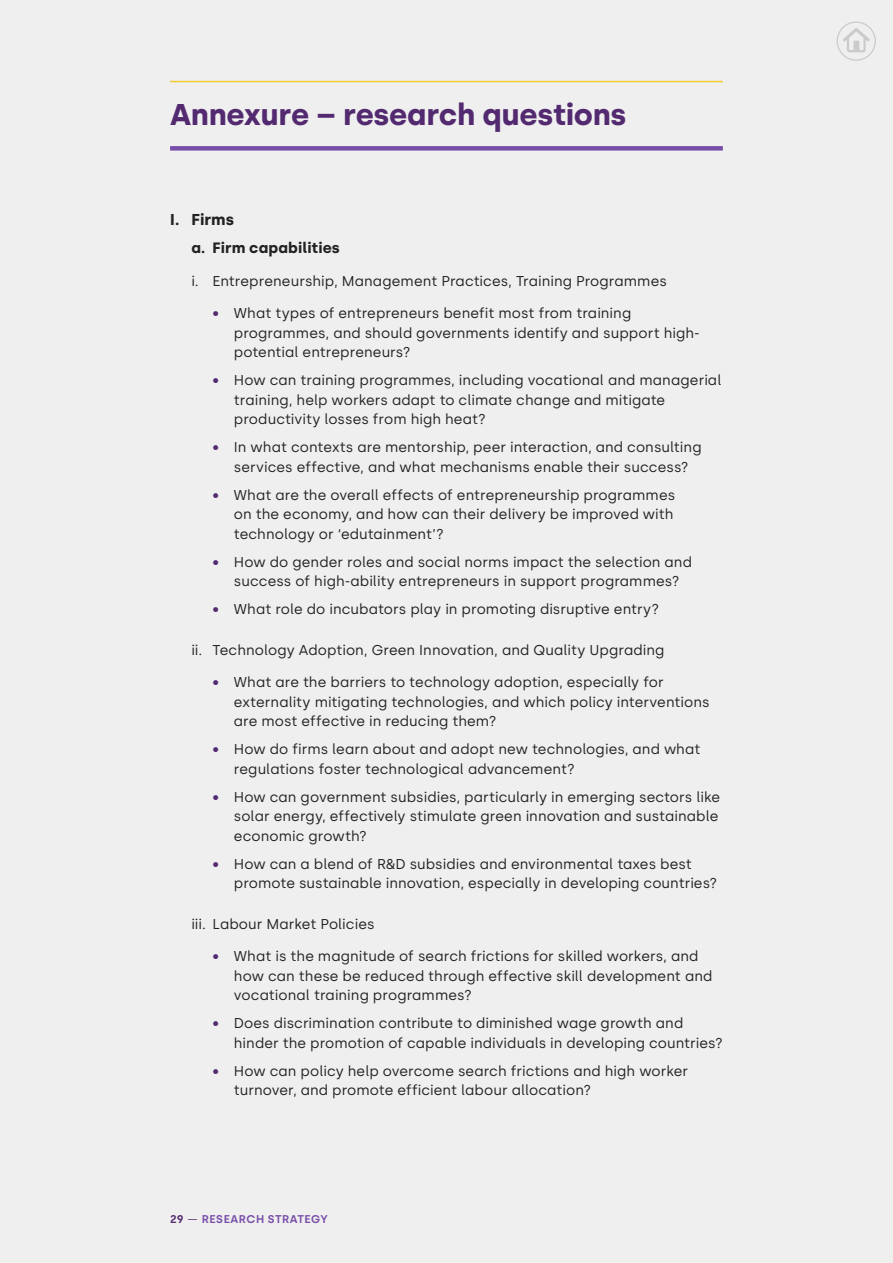
<style>
.page{position:relative;width:893px;height:1263px;background:#efefef}
.page>*{position:absolute;margin:0;border:0;box-sizing:border-box;transform-origin:0 0}
.t1{font:700 30px "Silka";letter-spacing:-.01em;color:#532a70}
.t2{font:700 15.75px "Silka";letter-spacing:.005em;color:#222221}
.t3{font:700 15px "Silka";letter-spacing:.01em;color:#222221}
.t4{font:14.25px/19.5px "Silka";letter-spacing:.005em;color:#222221}
.t5{font:600 11.25px "Silka";letter-spacing:.04em;color:#784ea9}
.s1{font-weight:700;color:#532a70}
.s2{color:#532a70}
.s3{font-weight:400;color:#532a70}
</style>
<div class="page">
<svg style="left:837px;top:22px;width:39px;height:37px"></svg>
<div style="left:837px;top:22px;width:39px;height:39px;border:1px solid #dad8d9;border-radius:50%"></div>
<svg style="left:843px;top:28px;width:27px;height:24px"></svg>
<hr style="left:170px;top:81px;width:553px;height:1px;background:#f1cb2f">
<div style="left:170px;top:146px;width:553px;height:5px;background:#784ea9"></div>
<h1 class="t1" style="left:170px;top:96px;width:458px">Annexure – research questions</h1>
<p class="t2" style="left:170px;top:210px;width:66px">I. Firms</p>
<p class="t3" style="left:191px;top:239px;width:150px">a. Firm capabilities</p>
<p class="t4" style="left:191px;top:271px;width:477px">i. Entrepreneurship, Management Practices, Training Programmes</p>
<p class="t4" style="left:234px;top:304px;width:467px;text-indent:-21px"><span class="s1">•</span> What types of entrepreneurs benefit most from training programmes, and should governments identify and support high&shy;potential entrepreneurs?</p>
<p class="t4" style="left:234px;top:371px;width:489px;text-indent:-21px"><span class="s1">•</span> How can training programmes, including vocational and managerial training, help workers adapt to climate change and mitigate productivity losses from high heat?</p>
<p class="t4" style="left:213px;top:438px;width:490px;text-align:center"><span class="s1">•</span> In what contexts are mentorship, peer interaction, and consulting services effective, and what mechanisms enable their success?</p>
<p class="t4" style="left:234px;top:485px;width:443px;text-indent:-21px"><span class="s1">•</span> What are the overall effects of entrepreneurship programmes on the economy, and how can their delivery be improved with technology or ‘edutainment’?</p>
<p class="t4" style="left:234px;top:552px;width:460px;text-indent:-21px"><span class="s1">•</span> How do gender roles and social norms impact the selection and success of high-ability entrepreneurs in support programmes?</p>
<p class="t4" style="left:213px;top:600px;width:448px"><span class="s1">•</span> What role do incubators play in promoting disruptive entry?</p>
<p class="t4" style="left:191px;top:640px;width:475px">ii. Technology Adoption, Green Innovation, and Quality Upgrading</p>
<p class="t4" style="left:234px;top:673px;width:477px;text-indent:-21px"><span class="s1">•</span> What are the barriers to technology adoption, especially for externality mitigating technologies, and which policy interventions are most effective in reducing them?</p>
<p class="t4" style="left:234px;top:740px;width:468px;text-indent:-21px"><span class="s1">•</span> How do firms learn about and adopt new technologies, and what regulations foster technological advancement?</p>
<p class="t4" style="left:234px;top:787px;width:488px;text-indent:-21px"><span class="s1">•</span> How can government subsidies, particularly in emerging sectors like solar energy, effectively stimulate green innovation and sustainable economic growth?</p>
<p class="t4" style="left:234px;top:854px;width:485px;text-indent:-21px"><span class="s1">•</span> How can a blend of R&amp;D subsidies and environmental taxes best promote sustainable innovation, especially in developing countries?</p>
<p class="t4" style="left:191px;top:914px;width:185px">iii. Labour Market Policies</p>
<p class="t4" style="left:234px;top:947px;width:480px;text-indent:-21px"><span class="s1">•</span> What is the magnitude of search frictions for skilled workers, and how can these be reduced through effective skill development and vocational training programmes?</p>
<p class="t4" style="left:234px;top:1014px;width:490px;text-indent:-21px"><span class="s1">•</span> Does discrimination contribute to diminished wage growth and hinder the promotion of capable individuals in developing countries?</p>
<p class="t4" style="left:234px;top:1061px;width:456px;text-indent:-21px"><span class="s1">•</span> How can policy help overcome search frictions and high worker turnover, and promote efficient labour allocation?</p>
<p class="t5" style="left:170px;top:1212px;width:159px"><span class="s2">29</span> <span class="s3">—</span> RESEARCH STRATEGY</p>
</div>
